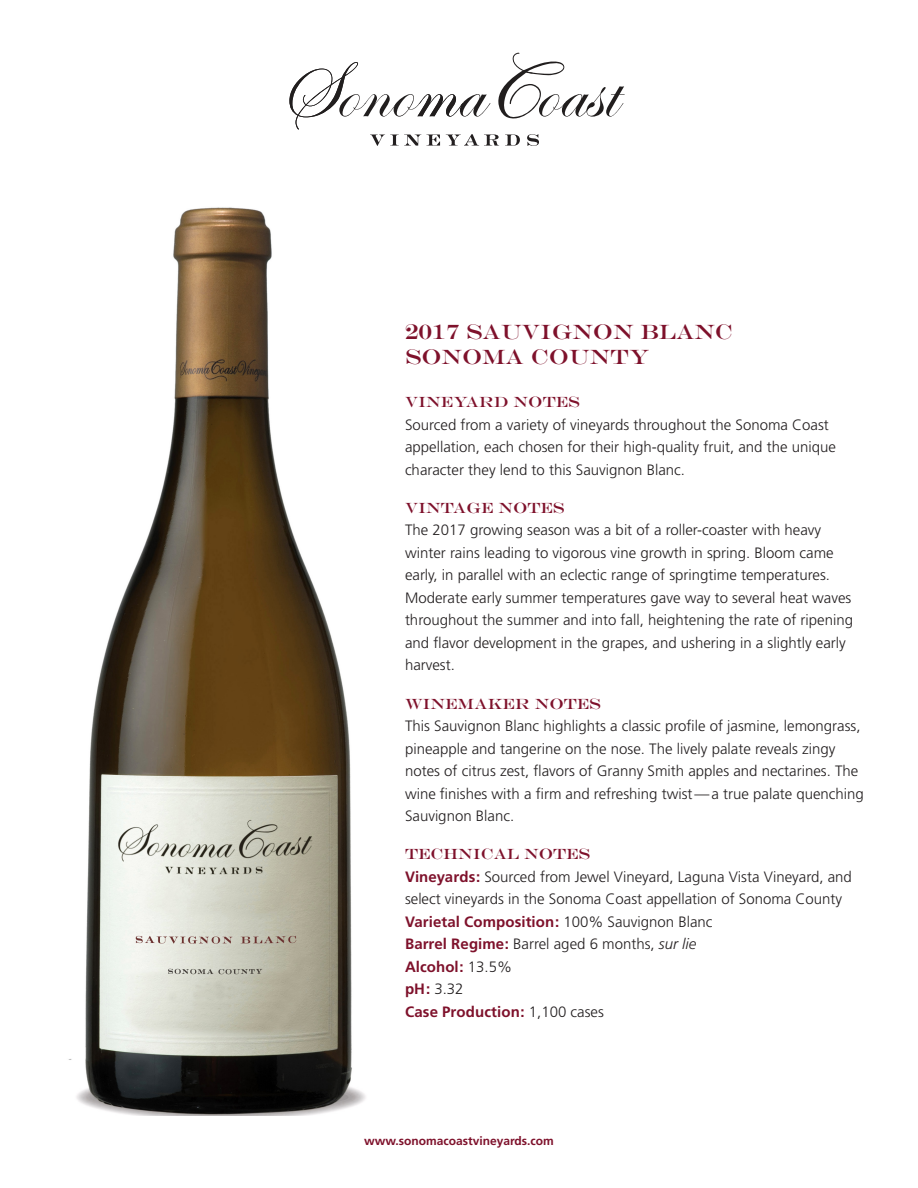
<style>
.page{position:relative;width:918px;height:1188px;background:#fff}
.page>*{position:absolute;margin:0;border:0;box-sizing:border-box;transform-origin:0 0}
.t1{font:21px "Engravers";color:#7e112b}
.Body{font:300 15px/22.5px "Frutiger";color:#231f20}
.Body-2{font:700 15px "Frutiger";letter-spacing:.005em;color:#7e112b}
.Subhead{font:15px "Engravers";color:#7e112b}
.t2{font:700 12px "Frutiger";color:#7e112b}
.s1{font-weight:700;color:#7e112b}
.s2{font-weight:300;color:#231f20}
.s3{font-style:italic}
</style>
<div class="page">
<svg style="left:289px;top:53px;width:336px;height:93px"></svg>
<img style="left:68px;top:207px;width:298px;height:909px">
<p class="t1" style="left:405px;top:319px;width:329px">2017 SAUVIGNON BLANC</p>
<p class="t1" style="left:405px;top:344px;width:246px">SONOMA COUNTY</p>
<p class="Subhead" style="left:405px;top:393px;width:176px">VINEYARD NOTES</p>
<p class="Body" style="left:405px;top:413px;width:432px">Sourced from a variety of vineyards throughout the Sonoma Coast appellation, each chosen for their high-quality fruit, and the unique character they lend to this Sauvignon Blanc.</p>
<p class="Subhead" style="left:405px;top:499px;width:161px">VINTAGE NOTES</p>
<p class="Body" style="left:405px;top:519px;width:450px">The 2017 growing season was a bit of a roller-coaster with heavy winter rains leading to vigorous vine growth in spring. Bloom came early, in parallel with an eclectic range of springtime temperatures.<br>Moderate early summer temperatures gave way to several heat waves throughout the summer and into fall, heightening the rate of ripening and flavor development in the grapes, and ushering in a slightly early harvest.</p>
<p class="Subhead" style="left:405px;top:694px;width:197px">WINEMAKER NOTES</p>
<p class="Body" style="left:405px;top:715px;width:460px">This Sauvignon Blanc highlights a classic profile of jasmine, lemongrass, pineapple and tangerine on the nose. The lively palate reveals zingy notes of citrus zest, flavors of Granny Smith apples and nectarines. The wine finishes with a firm and refreshing twist— a true palate quenching Sauvignon Blanc.</p>
<p class="Subhead" style="left:405px;top:845px;width:187px">TECHNICAL NOTES</p>
<p class="Body" style="left:405px;top:865px;width:448px"><span class="s1">Vineyards:</span> Sourced from Jewel Vineyard, Laguna Vista Vineyard, and select vineyards in the Sonoma Coast appellation of Sonoma County</p>
<p class="Body-2" style="left:405px;top:913px;width:309px">Varietal Composition: <span class="s2">100% Sauvignon Blanc</span></p>
<p class="Body" style="left:405px;top:933px;width:293px"><span class="s1">Barrel Regime:</span> Barrel aged 6 months, <span class="s3">sur lie</span></p>
<p class="Body-2" style="left:405px;top:958px;width:109px">Alcohol: <span class="s2">13.5%</span></p>
<p class="Body" style="left:405px;top:978px;width:60px"><span class="s1">pH:</span> 3.32</p>
<p class="Body-2" style="left:405px;top:1003px;width:200px">Case Production: <span class="s2">1,100 cases</span></p>
<p class="t2" style="left:364px;top:1134px;width:191px">www.sonomacoastvineyards.com</p>
</div>
